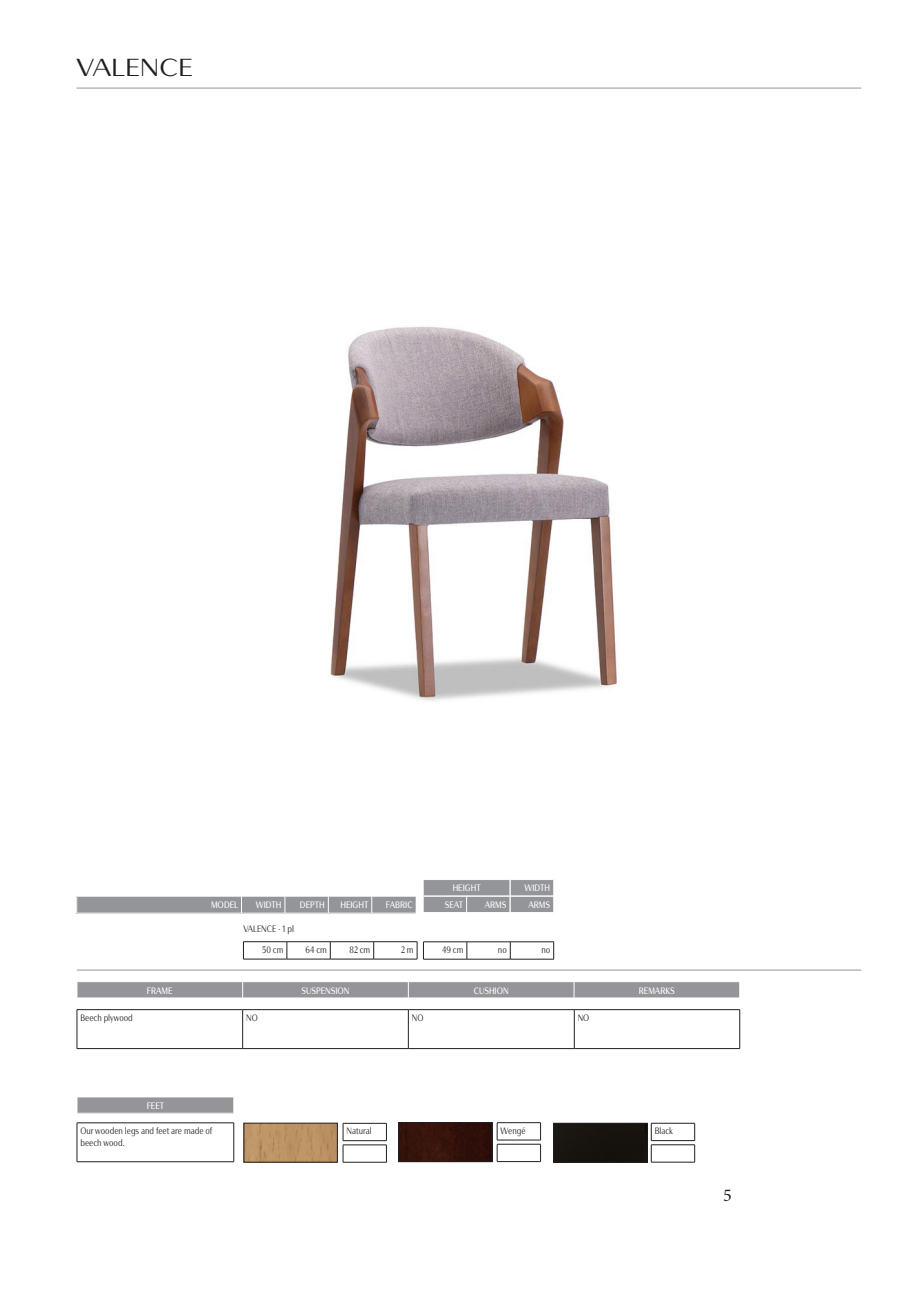
<style>
.page{position:relative;width:919px;height:1289px;background:#fff}
.page>*{position:absolute;margin:0;border:0;box-sizing:border-box;transform-origin:0 0}
.t1{font:27px "Shiseido Neue";color:#231f20}
.t2{font:18px "Minion Pro";color:#231f20}
.t3{font:10.2px/12.3px "Shiseido Neue";color:#231f20;scale:.75 1}
.t4{font:700 10.2px "Shiseido Neue";color:#fff;scale:.75 1}
</style>
<div class="page">
<hr style="left:77px;top:88px;width:784px;height:1px;background:#939598">
<div style="left:77px;top:896px;width:339px;height:17px;background:#939598"></div>
<hr style="left:77px;top:896px;width:164px;height:1px;background:#fff">
<svg style="left:76px;top:896px;width:1px;height:17px"></svg>
<hr style="left:241px;top:896px;width:44px;height:1px;background:#fff">
<svg style="left:241px;top:896px;width:1px;height:16px"></svg>
<hr style="left:285px;top:896px;width:43px;height:1px;background:#fff">
<svg style="left:284px;top:896px;width:1px;height:16px"></svg>
<hr style="left:328px;top:896px;width:44px;height:1px;background:#fff">
<svg style="left:328px;top:896px;width:1px;height:16px"></svg>
<hr style="left:372px;top:896px;width:44px;height:1px;background:#fff">
<svg style="left:371px;top:896px;width:1px;height:16px"></svg>
<hr style="left:77px;top:912px;width:164px;height:1px;background:#fff">
<hr style="left:241px;top:912px;width:44px;height:1px;background:#fff">
<hr style="left:285px;top:912px;width:43px;height:1px;background:#fff">
<hr style="left:328px;top:912px;width:44px;height:1px;background:#fff">
<hr style="left:372px;top:912px;width:44px;height:1px;background:#fff">
<svg style="left:243px;top:942px;width:1px;height:16px"></svg>
<svg style="left:286px;top:942px;width:1px;height:16px"></svg>
<svg style="left:330px;top:942px;width:1px;height:16px"></svg>
<svg style="left:373px;top:942px;width:1px;height:16px"></svg>
<hr style="left:243px;top:958px;width:44px;height:1px;background:#231f20">
<hr style="left:287px;top:958px;width:43px;height:1px;background:#231f20">
<hr style="left:330px;top:958px;width:43px;height:1px;background:#231f20">
<hr style="left:373px;top:958px;width:44px;height:1px;background:#231f20">
<hr style="left:243px;top:941px;width:44px;height:1px;background:#231f20">
<hr style="left:287px;top:941px;width:43px;height:1px;background:#231f20">
<hr style="left:330px;top:941px;width:43px;height:1px;background:#231f20">
<hr style="left:373px;top:941px;width:44px;height:1px;background:#231f20">
<hr style="left:77px;top:969px;width:784px;height:1px;background:#939598">
<svg style="left:77px;top:981px;width:663px;height:16px;background:#9a9c9f"></svg>
<div style="left:423px;top:896px;width:87px;height:16px;background:#939598"></div>
<hr style="left:423px;top:896px;width:43px;height:1px;background:#fff">
<hr style="left:466px;top:896px;width:44px;height:1px;background:#fff">
<svg style="left:466px;top:896px;width:1px;height:16px"></svg>
<div style="left:423px;top:879px;width:87px;height:17px;background:#939598"></div>
<hr style="left:423px;top:879px;width:87px;height:1px;background:#fff">
<svg style="left:423px;top:879px;width:1px;height:33px"></svg>
<hr style="left:423px;top:895px;width:87px;height:1px;background:#fff">
<div style="left:510px;top:896px;width:43px;height:16px;background:#939598"></div>
<hr style="left:510px;top:896px;width:43px;height:1px;background:#fff">
<div style="left:510px;top:879px;width:43px;height:17px;background:#939598"></div>
<hr style="left:510px;top:879px;width:43px;height:1px;background:#fff">
<svg style="left:509px;top:879px;width:2px;height:33px"></svg>
<svg style="left:553px;top:879px;width:1px;height:33px"></svg>
<hr style="left:510px;top:895px;width:43px;height:1px;background:#fff">
<svg style="left:417px;top:941px;width:7px;height:18px"></svg>
<svg style="left:466px;top:942px;width:1px;height:16px"></svg>
<svg style="left:510px;top:942px;width:1px;height:16px"></svg>
<svg style="left:553px;top:942px;width:1px;height:17px"></svg>
<hr style="left:423px;top:958px;width:44px;height:1px;background:#231f20">
<hr style="left:467px;top:958px;width:43px;height:1px;background:#231f20">
<hr style="left:510px;top:958px;width:43px;height:1px;background:#231f20">
<hr style="left:423px;top:941px;width:44px;height:1px;background:#231f20">
<hr style="left:467px;top:941px;width:43px;height:1px;background:#231f20">
<hr style="left:510px;top:941px;width:43px;height:1px;background:#231f20">
<hr style="left:77px;top:1009px;width:1px;height:39px;background:#231f20">
<hr style="left:242px;top:1009px;width:1px;height:39px;background:#231f20">
<hr style="left:408px;top:1009px;width:1px;height:39px;background:#231f20">
<hr style="left:574px;top:1009px;width:1px;height:39px;background:#231f20">
<hr style="left:739px;top:1009px;width:1px;height:39px;background:#231f20">
<hr style="left:77px;top:1048px;width:166px;height:1px;background:#231f20">
<hr style="left:243px;top:1048px;width:165px;height:1px;background:#231f20">
<hr style="left:408px;top:1048px;width:166px;height:1px;background:#231f20">
<hr style="left:574px;top:1048px;width:165px;height:1px;background:#231f20">
<hr style="left:77px;top:1009px;width:166px;height:1px;background:#231f20">
<hr style="left:243px;top:1009px;width:165px;height:1px;background:#231f20">
<hr style="left:408px;top:1009px;width:166px;height:1px;background:#231f20">
<hr style="left:574px;top:1009px;width:165px;height:1px;background:#231f20">
<hr style="left:77px;top:1122px;width:1px;height:39px;background:#231f20">
<hr style="left:233px;top:1122px;width:1px;height:39px;background:#231f20">
<hr style="left:77px;top:1161px;width:157px;height:1px;background:#231f20">
<hr style="left:77px;top:1122px;width:157px;height:1px;background:#231f20">
<div style="left:77px;top:1096px;width:157px;height:17px;background:#939598"></div>
<hr style="left:77px;top:1096px;width:157px;height:1px;background:#fff">
<svg style="left:77px;top:1097px;width:1px;height:15px"></svg>
<svg style="left:233px;top:1097px;width:1px;height:15px"></svg>
<hr style="left:77px;top:1112px;width:157px;height:1px;background:#fff">
<hr style="left:343px;top:1161px;width:43px;height:1px;background:#231f20">
<hr style="left:343px;top:1144px;width:43px;height:1px;background:#231f20">
<hr style="left:497px;top:1161px;width:43px;height:1px;background:#231f20">
<hr style="left:497px;top:1143px;width:43px;height:1px;background:#231f20">
<hr style="left:651px;top:1161px;width:43px;height:1px;background:#231f20">
<hr style="left:651px;top:1144px;width:43px;height:1px;background:#231f20">
<svg style="left:343px;top:1124px;width:1px;height:38px"></svg>
<svg style="left:386px;top:1123px;width:1px;height:39px"></svg>
<hr style="left:343px;top:1140px;width:43px;height:1px;background:#231f20">
<hr style="left:343px;top:1123px;width:43px;height:1px;background:#231f20">
<svg style="left:497px;top:1123px;width:1px;height:38px"></svg>
<svg style="left:540px;top:1122px;width:1px;height:39px"></svg>
<hr style="left:497px;top:1139px;width:43px;height:1px;background:#231f20">
<hr style="left:497px;top:1122px;width:43px;height:1px;background:#231f20">
<svg style="left:651px;top:1123px;width:1px;height:38px"></svg>
<svg style="left:694px;top:1123px;width:1px;height:38px"></svg>
<hr style="left:651px;top:1140px;width:43px;height:1px;background:#231f20">
<hr style="left:651px;top:1122px;width:43px;height:1px;background:#231f20">
<img style="left:246px;top:1124px;width:89px;height:36px">
<div style="left:244px;top:1122px;width:93px;height:40px;border:1px solid #231f20"></div>
<img style="left:400px;top:1124px;width:90px;height:35px">
<div style="left:398px;top:1122px;width:94px;height:39px;border:1px solid #231f20"></div>
<div style="left:555px;top:1125px;width:90px;height:35px;background:#17130e"></div>
<div style="left:553px;top:1123px;width:94px;height:39px;border:1px solid #231f20"></div>
<img style="left:330px;top:326px;width:287px;height:375px">
<p class="t1" style="left:77px;top:53px;width:118px">VALENCE</p>
<p class="t4" style="left:211px;top:899px;width:38px">MODEL</p>
<p class="t4" style="left:256px;top:899px;width:36px">WIDTH</p>
<p class="t4" style="left:300px;top:899px;width:35px">DEPTH</p>
<p class="t4" style="left:340px;top:899px;width:39px">HEIGHT</p>
<p class="t4" style="left:386px;top:899px;width:37px">FABRIC</p>
<p class="t3" style="left:262px;top:943px;width:30px">50 cm</p>
<p class="t3" style="left:305px;top:943px;width:30px">64 cm</p>
<p class="t3" style="left:349px;top:943px;width:29px">82 cm</p>
<p class="t3" style="left:401px;top:943px;width:18px">2 m</p>
<p class="t3" style="left:243px;top:922px;width:69px">VALENCE - 1 pl</p>
<p class="t4" style="left:452px;top:882px;width:39px">HEIGHT</p>
<p class="t4" style="left:444px;top:899px;width:26px">SEAT</p>
<p class="t4" style="left:485px;top:899px;width:30px">ARMS</p>
<p class="t4" style="left:524px;top:882px;width:36px">WIDTH</p>
<p class="t4" style="left:528px;top:899px;width:30px">ARMS</p>
<p class="t3" style="left:442px;top:943px;width:30px">49 cm</p>
<p class="t3" style="left:498px;top:943px;width:13px">no</p>
<p class="t3" style="left:541px;top:943px;width:13px">no</p>
<p class="t4" style="left:147px;top:984px;width:36px">FRAME</p>
<p class="t4" style="left:301px;top:984px;width:66px">SUSPENSION</p>
<p class="t4" style="left:473px;top:984px;width:48px">CUSHION</p>
<p class="t4" style="left:639px;top:984px;width:49px">REMARKS</p>
<p class="t3" style="left:80px;top:1011px;width:71px">Beech plywood</p>
<p class="t3" style="left:246px;top:1011px;width:17px">NO</p>
<p class="t3" style="left:412px;top:1011px;width:17px">NO</p>
<p class="t3" style="left:577px;top:1011px;width:17px">NO</p>
<p class="t4" style="left:147px;top:1099px;width:25px">FEET</p>
<p class="t3" style="left:80px;top:1124px;width:177px">Our wooden legs and feet are made of beech wood.</p>
<p class="t3" style="left:346px;top:1124px;width:35px">Natural</p>
<p class="t3" style="left:500px;top:1124px;width:35px">Wengé</p>
<p class="t3" style="left:654px;top:1124px;width:26px">Black</p>
<h2 class="t2" style="left:723px;top:1183px;width:10px">5</h2>
</div>
